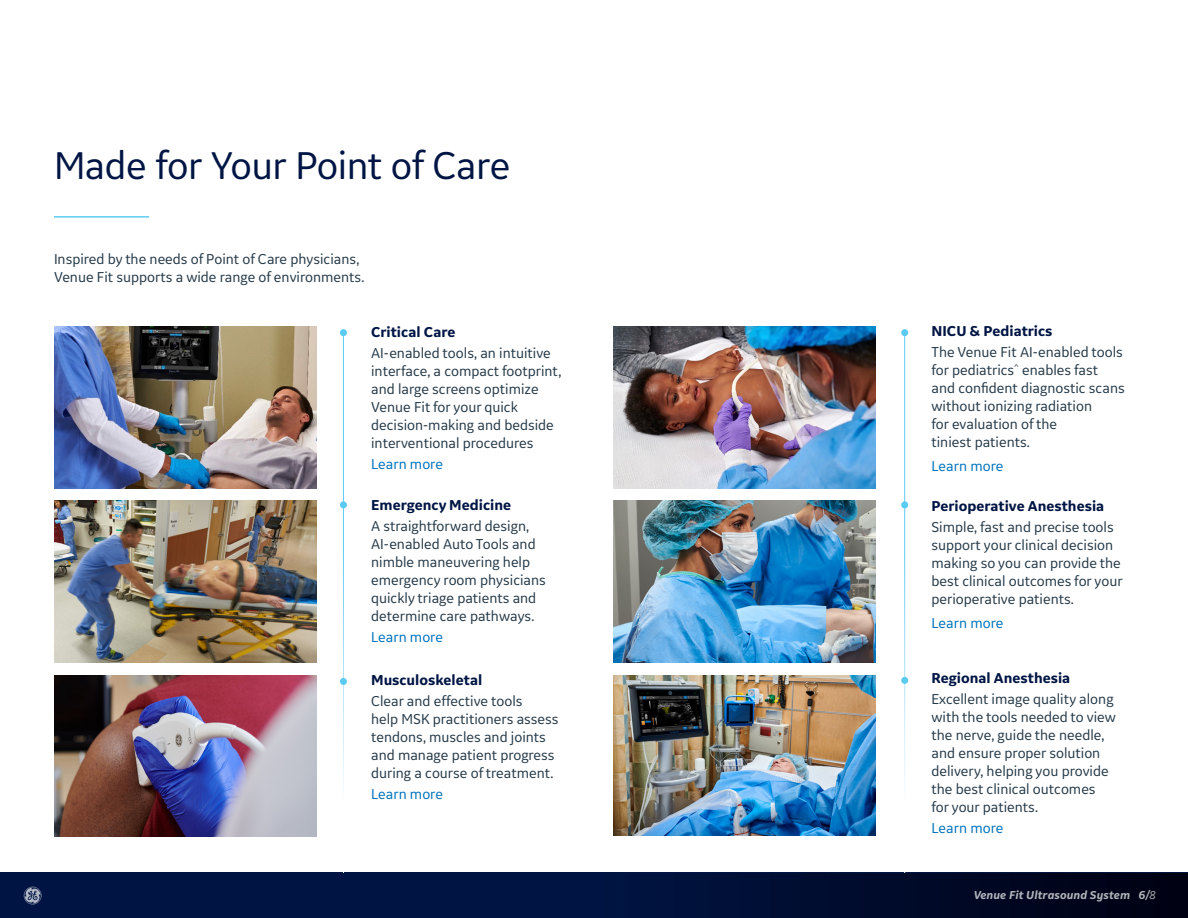
<style>
.page{position:relative;width:1188px;height:918px;background:#fff}
.page>*{position:absolute;margin:0;border:0;box-sizing:border-box;transform-origin:0 0}
.t1{font:40.5px "GE Inspira Sans";letter-spacing:-.015em;color:#001544}
.t2{font:15px/18px "GE Inspira Sans";color:#253948}
.t3{font:700 15px "GE Inspira Sans";color:#001544}
.t4{font:15px "GE Inspira Sans";color:#0072bc}
.t5{font:italic 700 12px "GE Inspira Sans";letter-spacing:.005em;color:#fff}
.s1{font-weight:400}
</style>
<div class="page">
<hr style="left:54px;top:216px;width:95px;height:2px;background:#5ccbf2">
<img style="left:54px;top:326px;width:262px;height:162px">
<img style="left:613px;top:501px;width:263px;height:162px">
<img style="left:54px;top:501px;width:262px;height:162px">
<div style="left:340px;top:329px;width:7px;height:7px;background:#5ccbf2;border-radius:50%"></div>
<div style="left:901px;top:329px;width:7px;height:7px;background:#5ccbf2;border-radius:50%"></div>
<div style="left:340px;top:678px;width:7px;height:7px;background:#5ccbf2;border-radius:50%"></div>
<div style="left:901px;top:677px;width:7px;height:7px;background:#5ccbf2;border-radius:50%"></div>
<div style="left:340px;top:501px;width:7px;height:7px;background:#5ccbf2;border-radius:50%"></div>
<div style="left:901px;top:501px;width:7px;height:7px;background:#5ccbf2;border-radius:50%"></div>
<img style="left:54px;top:675px;width:262px;height:162px">
<img style="left:613px;top:326px;width:263px;height:162px">
<img style="left:613px;top:675px;width:263px;height:160px">
<div style="left:0;top:873px;width:1188px;height:45px;background:linear-gradient(to right,#00194f,#00061e)"></div>
<svg style="left:24px;top:887px;width:18px;height:17px"></svg>
<h1 class="t1" style="left:54px;top:140px;width:458px">Made for Your Point of Care</h1>
<p class="t2" style="left:54px;top:249px;width:312px">Inspired by the needs of Point of Care physicians,<br>Venue Fit supports a wide range of environments.</p>
<p class="t3" style="left:371px;top:323px;width:86px">Critical Care</p>
<p class="t2" style="left:371px;top:344px;width:192px">AI-enabled tools, an intuitive interface, a compact footprint, and large screens optimize<br>Venue Fit for your quick decision-making and bedside interventional procedures</p>
<p class="t4" style="left:371px;top:455px;width:73px">Learn more</p>
<p class="t3" style="left:371px;top:495px;width:142px">Emergency Medicine</p>
<p class="t2" style="left:371px;top:516px;width:176px">A straightforward design,<br>AI-enabled Auto Tools and nimble maneuvering help emergency room physicians quickly triage patients and determine care pathways.</p>
<p class="t4" style="left:371px;top:627px;width:73px">Learn more</p>
<p class="t3" style="left:371px;top:671px;width:113px">Musculoskeletal</p>
<p class="t2" style="left:371px;top:692px;width:189px">Clear and effective tools<br>help MSK practitioners assess tendons, muscles and joints and manage patient progress during a course of treatment.</p>
<p class="t4" style="left:371px;top:785px;width:73px">Learn more</p>
<p class="t3" style="left:932px;top:322px;width:122px">NICU &amp; Pediatrics</p>
<p class="t2" style="left:931px;top:343px;width:195px">The Venue Fit AI-enabled tools for pediatrics<sup>^</sup> enables fast and confident diagnostic scans without ionizing radiation<br>for evaluation of the<br>tiniest patients.</p>
<p class="t4" style="left:931px;top:457px;width:73px">Learn more</p>
<p class="t3" style="left:931px;top:497px;width:174px">Perioperative Anesthesia</p>
<p class="t2" style="left:931px;top:517px;width:193px">Simple, fast and precise tools support your clinical decision making so you can provide the best clinical outcomes for your perioperative patients.</p>
<p class="t4" style="left:931px;top:614px;width:73px">Learn more</p>
<p class="t3" style="left:931px;top:669px;width:140px">Regional Anesthesia</p>
<p class="t2" style="left:931px;top:690px;width:186px">Excellent image quality along with the tools needed to view the nerve, guide the needle, and ensure proper solution delivery, helping you provide the best clinical outcomes for your patients.</p>
<p class="t4" style="left:931px;top:819px;width:73px">Learn more</p>
<p class="t5" style="left:973px;top:888px;width:184px">Venue Fit Ultrasound System 6/<span class="s1">8</span></p>
</div>
